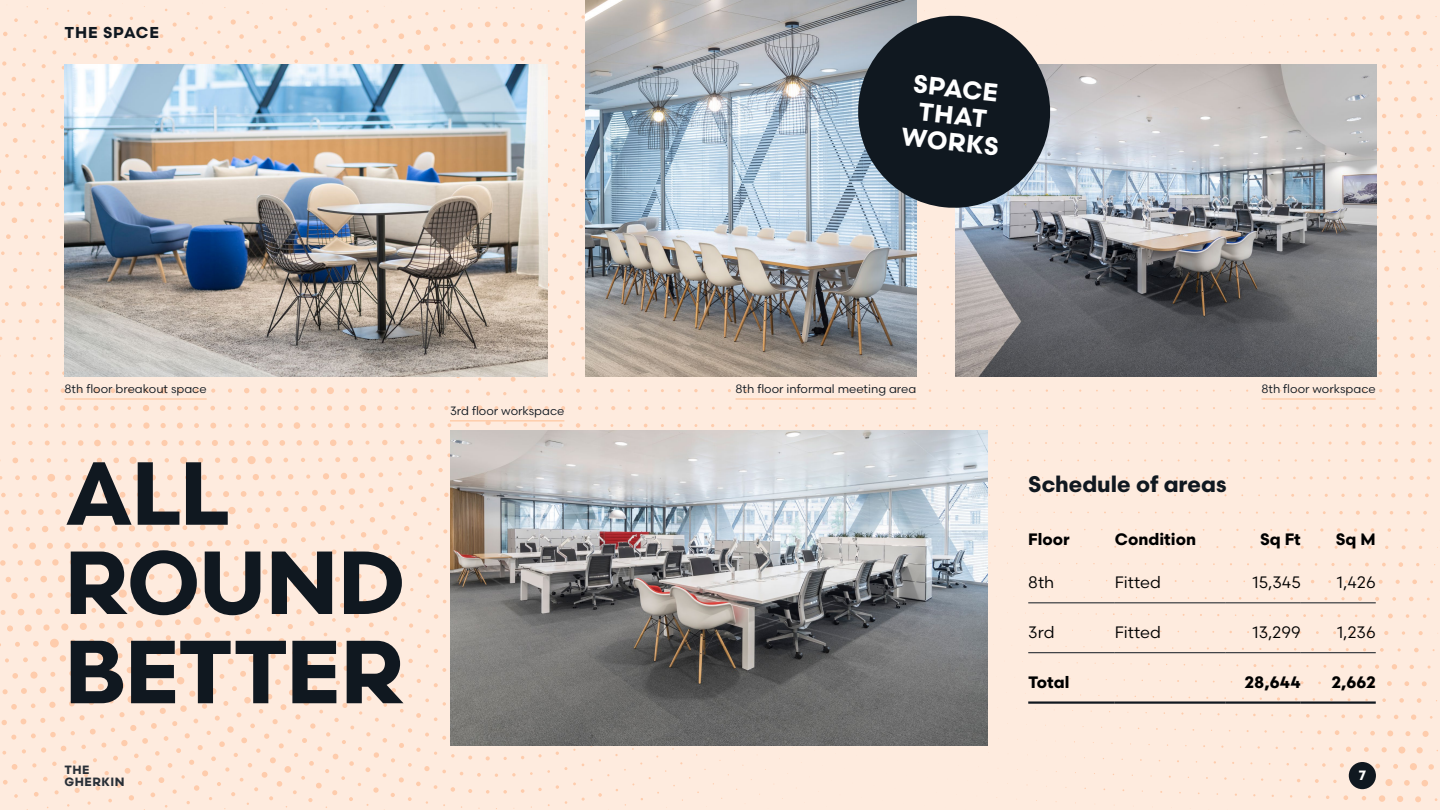
<style>
.page{position:relative;width:1440px;height:810px;background:#feebde}
.page>*{position:absolute;margin:0;border:0;box-sizing:border-box;transform-origin:0 0}
.t1{font:700 89.25px/89.2px "Scandia";letter-spacing:-.02em;color:#101820}
.t2{font:700 25.12px/26.9px "Scandia";color:#fff;text-align:center}
.t3{font:700 22.5px "Scandia";letter-spacing:-.005em;color:#101820}
.t4{font:16.5px "Scandia";color:#000}
.t5{font:700 16.5px "Scandia";color:#000}
.t6{font:700 15.75px "Scandia";letter-spacing:.05em;color:#101820}
.t7{font:700 13.5px "Scandia";color:#fff}
.t8{font:12px "Scandia";color:#101820}
.t9{font:700 12px/12px "Scandia";letter-spacing:.04em;color:#282f37}
</style>
<div class="page">
<img style="left:64px;top:64px;width:484px;height:312px">
<img style="left:450px;top:431px;width:538px;height:315px">
<img style="left:586px;top:0;width:331px;height:376px">
<hr style="left:64px;top:398px;width:143px;height:2px;background:#feceac">
<hr style="left:736px;top:398px;width:180px;height:2px;background:#feceac">
<hr style="left:450px;top:420px;width:114px;height:2px;background:#feceac">
<img style="left:955px;top:64px;width:421px;height:312px">
<hr style="left:1261px;top:398px;width:115px;height:2px;background:#feceac">
<svg style="left:853px;top:11px;width:202px;height:202px;background:#454c53"></svg>
<div style="left:1349px;top:762px;width:27px;height:27px;background:#101820;border-radius:50%"></div>
<hr style="left:1028px;top:602px;width:87px;height:1px;background:#101820">
<hr style="left:1115px;top:602px;width:111px;height:1px;background:#101820">
<hr style="left:1226px;top:602px;width:75px;height:1px;background:#101820">
<hr style="left:1301px;top:602px;width:75px;height:1px;background:#101820">
<hr style="left:1028px;top:652px;width:87px;height:1px;background:#101820">
<hr style="left:1115px;top:652px;width:111px;height:1px;background:#101820">
<hr style="left:1226px;top:652px;width:75px;height:1px;background:#101820">
<hr style="left:1301px;top:652px;width:75px;height:1px;background:#101820">
<hr style="left:1028px;top:701px;width:87px;height:3px;background:#101820">
<hr style="left:1115px;top:701px;width:111px;height:3px;background:#101820">
<hr style="left:1226px;top:701px;width:75px;height:3px;background:#101820">
<hr style="left:1301px;top:701px;width:75px;height:3px;background:#101820">
<h3 class="t6" style="left:64px;top:23px;width:96px">THE SPACE</h3>
<h2 class="t2" style="left:908px;top:69px;width:100px;rotate:6deg">SPACE<br>THAT<br>WORKS</h2>
<p class="t8" style="left:64px;top:381px;width:144px">8th floor breakout space</p>
<p class="t8" style="left:736px;top:381px;width:182px">8th floor informal meeting area</p>
<p class="t8" style="left:450px;top:403px;width:116px">3rd floor workspace</p>
<h1 class="t1" style="left:64px;top:448px;width:342px">ALL<br>ROUND<br>BETTER</h1>
<p class="t9" style="left:64px;top:763px;width:62px">THE<br>GHERKIN</p>
<h3 class="t3" style="left:1028px;top:470px;width:200px">Schedule of areas</h3>
<p class="t8" style="left:1261px;top:381px;width:116px">8th floor workspace</p>
<h3 class="t5" style="left:1028px;top:529px;width:43px">Floor</h3>
<h3 class="t5" style="left:1115px;top:529px;width:83px">Condition</h3>
<h3 class="t5" style="left:1260px;top:529px;width:42px">Sq Ft</h3>
<h3 class="t5" style="left:1336px;top:529px;width:41px">Sq M</h3>
<h3 class="t4" style="left:1028px;top:572px;width:28px">8th</h3>
<h3 class="t4" style="left:1115px;top:572px;width:48px">Fitted</h3>
<h3 class="t4" style="left:1253px;top:572px;width:50px">15,345</h3>
<h3 class="t4" style="left:1337px;top:572px;width:40px">1,426</h3>
<h3 class="t4" style="left:1028px;top:622px;width:28px">3rd</h3>
<h3 class="t4" style="left:1115px;top:622px;width:48px">Fitted</h3>
<h3 class="t4" style="left:1253px;top:622px;width:50px">13,299</h3>
<h3 class="t4" style="left:1337px;top:622px;width:40px">1,236</h3>
<h3 class="t5" style="left:1028px;top:671px;width:43px">Total</h3>
<h3 class="t5" style="left:1245px;top:671px;width:58px">28,644</h3>
<h3 class="t5" style="left:1332px;top:671px;width:46px">2,662</h3>
<p class="t7" style="left:1359px;top:767px;width:9px">7</p>
</div>
